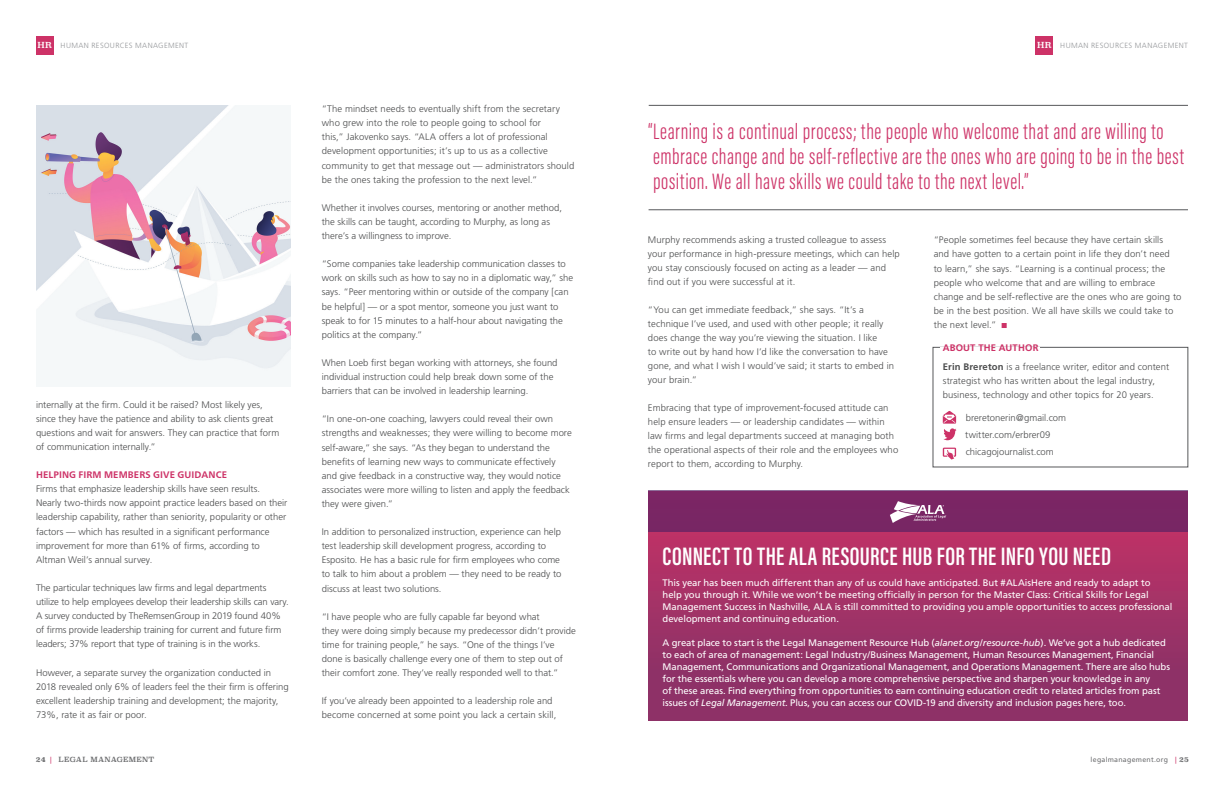
<style>
.page{position:relative;width:1224px;height:792px;background:#fff}
.page>*{position:absolute;margin:0;border:0;box-sizing:border-box;transform-origin:0 0}
.t1{font:600 26px "Acumin Pro Extra Cond";letter-spacing:.02em;color:#fff}
.t2{font:300 23px/25px "Acumin Pro Extra Cond";letter-spacing:.025em;color:#cd3267}
.t3{font:300 9.5px/14.1px "Frutiger";letter-spacing:.005em;color:#4b4c4d}
.t4{font:9.5px/12px "Frutiger";letter-spacing:-.01em;color:#fff}
.t5{font:700 9.5px "Frutiger Neue LTW1 G";letter-spacing:.01em;color:#cd3267}
.t6{font:8.2px "Superclarendon";color:#fff}
.t7{font:300 7.5px "Frutiger";letter-spacing:.05em;color:#95979a}
.t8{font:7px "Frutiger";letter-spacing:.035em;color:#6d6e70}
.t9{font:7px "Superclarendon";letter-spacing:.035em;color:#6d6e70}
.s1{font-weight:700;color:#cd3267}
.s2{font-weight:700}
.s3{font-style:italic}
.s4{font-family:"Frutiger";color:#cd3267}
.s5{color:#cd3267}
.s6{font-family:"Superclarendon";font-weight:700}
</style>
<div class="page">
<img style="left:36px;top:105px;width:254px;height:266px">
<div style="left:36px;top:36px;width:17px;height:18px;background:#cd3267"></div>
<hr style="left:649px;top:210px;width:539px;height:1px;background:#57585a">
<hr style="left:649px;top:105px;width:539px;height:1px;background:#57585a">
<svg style="left:943px;top:448px;width:13px;height:12px"></svg>
<svg style="left:943px;top:411px;width:14px;height:29px"></svg>
<svg style="left:648px;top:532px;width:540px;height:188px;background:#9f3166"></svg>
<div style="left:648px;top:491px;width:540px;height:41px;background:#7a2664"></div>
<svg style="left:890px;top:501px;width:56px;height:22px"></svg>
<div style="left:1036px;top:36px;width:17px;height:18px;background:#cd3267"></div>
<p class="t6" style="left:38px;top:40px;width:16px">HR</p>
<p class="t7" style="left:61px;top:42px;width:129px">HUMAN RESOURCES MANAGEMENT</p>
<p class="t3" style="left:36px;top:398px;width:245px">internally at the firm. Could it be raised? Most likely yes, since they have the patience and ability to ask clients great questions and wait for answers. They can practice that form of communication internally.”</p>
<p class="t5" style="left:36px;top:469px;width:193px">HELPING FIRM MEMBERS GIVE GUIDANCE</p>
<p class="t3" style="left:36px;top:482px;width:253px">Firms that emphasize leadership skills have seen results.<br>Nearly two-thirds now appoint practice leaders based on their leadership capability, rather than seniority, popularity or other factors — which has resulted in a significant performance improvement for more than 61% of firms, according to Altman Weil’s annual survey.</p>
<p class="t3" style="left:36px;top:581px;width:254px">The particular techniques law firms and legal departments utilize to help employees develop their leadership skills can vary.<br>A survey conducted by TheRemsenGroup in 2019 found 40% of firms provide leadership training for current and future firm leaders; 37% report that type of training is in the works.</p>
<p class="t3" style="left:36px;top:665px;width:254px">However, a separate survey the organization conducted in 2018 revealed only 6% of leaders feel the their firm is offering excellent leadership training and development; the majority, 73%, rate it as fair or poor.</p>
<p class="t3" style="left:322px;top:102px;width:254px">“The mindset needs to eventually shift from the secretary who grew into the role to people going to school for<br>this,” Jakovenko says. “ALA offers a lot of professional development opportunities; it’s up to us as a collective community to get that message out — administrators should be the ones taking the profession to the next level.”</p>
<p class="t3" style="left:322px;top:201px;width:242px">Whether it involves courses, mentoring or another method, the skills can be taught, according to Murphy, as long as there’s a willingness to improve.</p>
<p class="t3" style="left:322px;top:257px;width:253px">“Some companies take leadership communication classes to work on skills such as how to say no in a diplomatic way,” she says. “Peer mentoring within or outside of the company [can be helpful] — or a spot mentor, someone you just want to speak to for 15 minutes to a half-hour about navigating the politics at the company.”</p>
<p class="t3" style="left:322px;top:356px;width:237px">When Loeb first began working with attorneys, she found individual instruction could help break down some of the barriers that can be involved in leadership learning.</p>
<p class="t3" style="left:322px;top:412px;width:252px">“In one-on-one coaching, lawyers could reveal their own strengths and weaknesses; they were willing to become more self-aware,” she says. “As they began to understand the benefits of learning new ways to communicate effectively and give feedback in a constructive way, they would notice associates were more willing to listen and apply the feedback they were given.”</p>
<p class="t3" style="left:322px;top:525px;width:241px">In addition to personalized instruction, experience can help test leadership skill development progress, according to Esposito. He has a basic rule for firm employees who come to talk to him about a problem — they need to be ready to discuss at least two solutions.</p>
<p class="t3" style="left:322px;top:610px;width:256px">“I have people who are fully capable far beyond what<br>they were doing simply because my predecessor didn’t provide time for training people,” he says. “One of the things I’ve done is basically challenge every one of them to step out of their comfort zone. They’ve really responded well to that.”</p>
<p class="t3" style="left:322px;top:694px;width:236px">If you’ve already been appointed to a leadership role and become concerned at some point you lack a certain skill,</p>
<p class="t6" style="left:1037px;top:40px;width:16px">HR</p>
<p class="t7" style="left:1060px;top:42px;width:129px">HUMAN RESOURCES MANAGEMENT</p>
<h2 class="t2" style="left:648px;top:119px;width:537px">“Learning is a continual process; the people who welcome that and are willing to embrace change and be self-reflective are the ones who are going to be in the best position. We all have skills we could take to the next level.”</h2>
<p class="t3" style="left:648px;top:233px;width:253px">Murphy recommends asking a trusted colleague to assess your performance in high-pressure meetings, which can help you stay consciously focused on acting as a leader — and find out if you were successful at it.</p>
<p class="t3" style="left:648px;top:303px;width:248px">“You can get immediate feedback,” she says. “It’s a technique I’ve used, and used with other people; it really does change the way you’re viewing the situation. I like<br>to write out by hand how I’d like the conversation to have gone, and what I wish I would’ve said; it starts to embed in your brain.”</p>
<p class="t3" style="left:648px;top:401px;width:252px">Embracing that type of improvement-focused attitude can help ensure leaders — or leadership candidates — within law firms and legal departments succeed at managing both the operational aspects of their role and the employees who report to them, according to Murphy.</p>
<p class="t3" style="left:934px;top:233px;width:249px">“People sometimes feel because they have certain skills<br>and have gotten to a certain point in life they don’t need<br>to learn,” she says. “Learning is a continual process; the people who welcome that and are willing to embrace change and be self-reflective are the ones who are going to be in the best position. We all have skills we could take to the next level.”</p>
<p class="t3" style="left:943px;top:339px;width:228px;line-height:18.5px"><span class="s1">ABOUT THE AUTHOR<br></span><span class="s2">Erin Brereton</span> is a freelance writer, editor and content</p>
<p class="t3" style="left:943px;top:374px;width:214px">strategist who has written about the legal industry, business, technology and other topics for 20 years.</p>
<p class="t3" style="left:965px;top:409px;width:102px;line-height:17.4px">breretonerin@gmail.com twitter.com/erbrer09 chicagojournalist.com</p>
<h1 class="t1" style="left:663px;top:541px;width:450px">CONNECT TO THE ALA RESOURCE HUB FOR THE INFO YOU NEED</h1>
<p class="t4" style="left:663px;top:577px;width:511px">This year has been much different than any of us could have anticipated. But #ALAisHere and ready to adapt to<br>help you through it. While we won’t be meeting officially in person for the Master Class: Critical Skills for Legal Management Success in Nashville, ALA is still committed to providing you ample opportunities to access professional development and continuing education.</p>
<p class="t4" style="left:663px;top:637px;width:509px">A great place to start is the Legal Management Resource Hub (<span class="s3">alanet.org/resource-hub</span>). We’ve got a hub dedicated to each of area of management: Legal Industry/Business Management, Human Resources Management, Financial Management, Communications and Organizational Management, and Operations Management. There are also hubs for the essentials where you can develop a more comprehensive perspective and sharpen your knowledge in any<br>of these areas. Find everything from opportunities to earn continuing education credit to related articles from past issues of <span class="s3">Legal Management</span>. Plus, you can access our COVID-19 and diversity and inclusion pages here, too.</p>
<p class="t9" style="left:36px;top:754px;width:120px"><span class="s2">24</span> <span class="s4">|</span> LEGAL MANAGEMENT</p>
<p class="t8" style="left:1091px;top:755px;width:100px">legalmanagement.org <span class="s5">|</span> <span class="s6">25</span></p>
</div>
